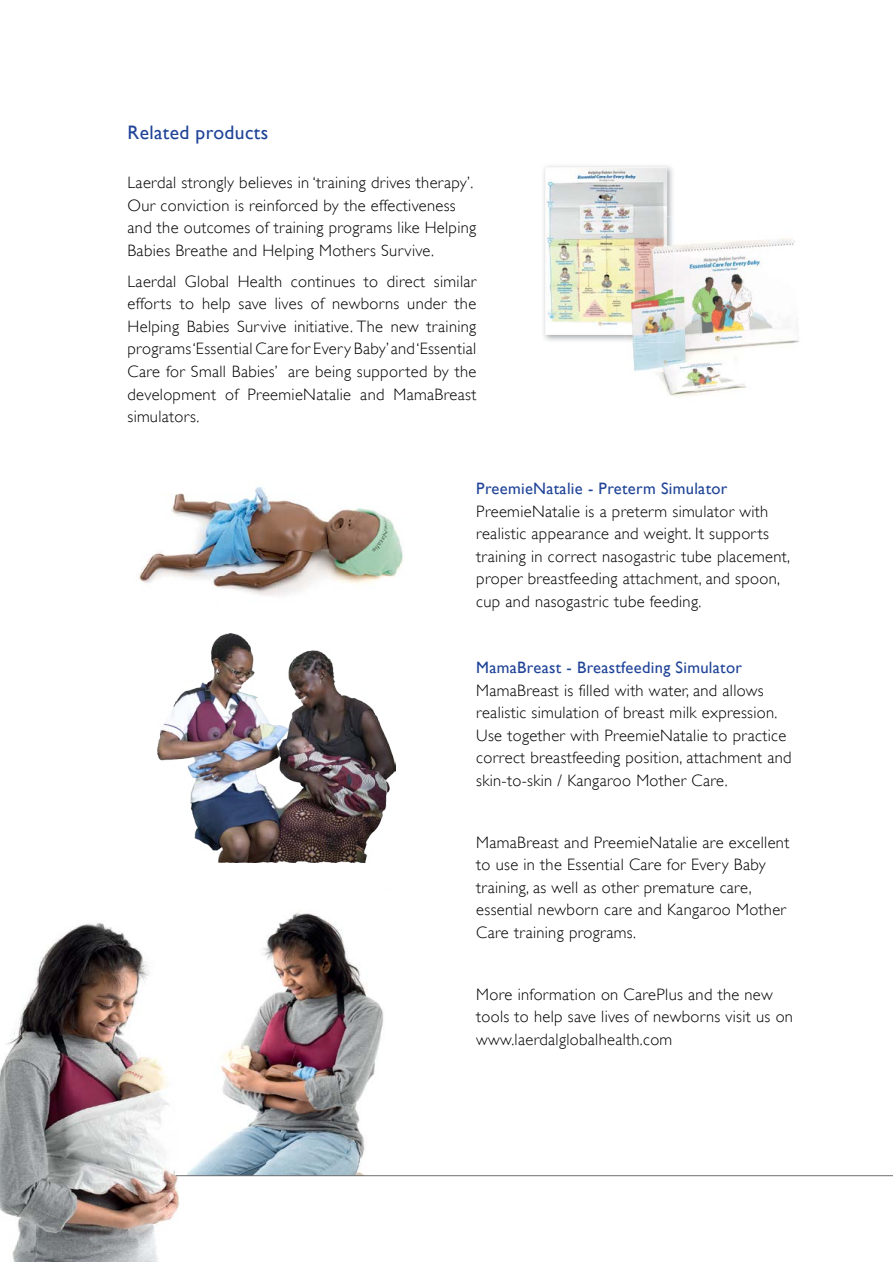
<style>
.page{position:relative;width:893px;height:1263px;background:#fff}
.page>*{position:absolute;margin:0;border:0;box-sizing:border-box;transform-origin:0 0}
.t1{font:19.5px "Gill Alt One";letter-spacing:.02em;color:#1f4397}
.t2{font:300 16.5px/22.5px "Gill Alt One";letter-spacing:.02em;color:#000}
.t3{font:16.5px "Gill Alt One";letter-spacing:.02em;color:#1f4397}
</style>
<div class="page">
<img style="left:139px;top:487px;width:264px;height:109px">
<img style="left:543px;top:166px;width:130px;height:175px">
<img style="left:545px;top:167px;width:122px;height:168px">
<img style="left:632px;top:238px;width:167px;height:159px">
<img style="left:626px;top:217px;width:49px;height:126px">
<img style="left:626px;top:217px;width:41px;height:118px">
<img style="left:157px;top:634px;width:238px;height:228px">
<img style="left:0;top:923px;width:214px;height:339px">
<img style="left:187px;top:913px;width:197px;height:262px">
<hr style="left:176px;top:1175px;width:717px;height:1px;background:#6d6e71">
<p class="t1" style="left:128px;top:121px;width:142px">Related products</p>
<p class="t2" style="left:128px;top:172px;width:350px">Laerdal strongly believes in ‘training drives therapy’.<br>Our conviction is reinforced by the effectiveness and the outcomes of training programs like Helping Babies Breathe and Helping Mothers Survive.</p>
<p class="t2" style="left:128px;top:270px;width:350px;text-align:justify">Laerdal Global Health continues to direct similar efforts to help save lives of newborns under the Helping Babies Survive initiative. The new training programs ‘Essential Care for Every Baby’ and ‘Essential Care for Small Babies’ are being supported by the development of PreemieNatalie and MamaBreast simulators.</p>
<p class="t3" style="left:476px;top:479px;width:253px">PreemieNatalie - Preterm Simulator</p>
<p class="t2" style="left:476px;top:500px;width:315px">PreemieNatalie is a preterm simulator with realistic appearance and weight. It supports training in correct nasogastric tube placement, proper breastfeeding attachment, and spoon, cup and nasogastric tube feeding.</p>
<p class="t3" style="left:476px;top:658px;width:267px">MamaBreast - Breastfeeding Simulator</p>
<p class="t2" style="left:476px;top:679px;width:317px">MamaBreast is filled with water, and allows realistic simulation of breast milk expression.<br>Use together with PreemieNatalie to practice correct breastfeeding position, attachment and skin-to-skin / Kangaroo Mother Care.</p>
<p class="t2" style="left:476px;top:831px;width:315px">MamaBreast and PreemieNatalie are excellent to use in the Essential Care for Every Baby training, as well as other premature care, essential newborn care and Kangaroo Mother Care training programs.</p>
<p class="t2" style="left:476px;top:983px;width:318px">More information on CarePlus and the new tools to help save lives of newborns visit us on www.laerdalglobalhealth.com</p>
</div>
